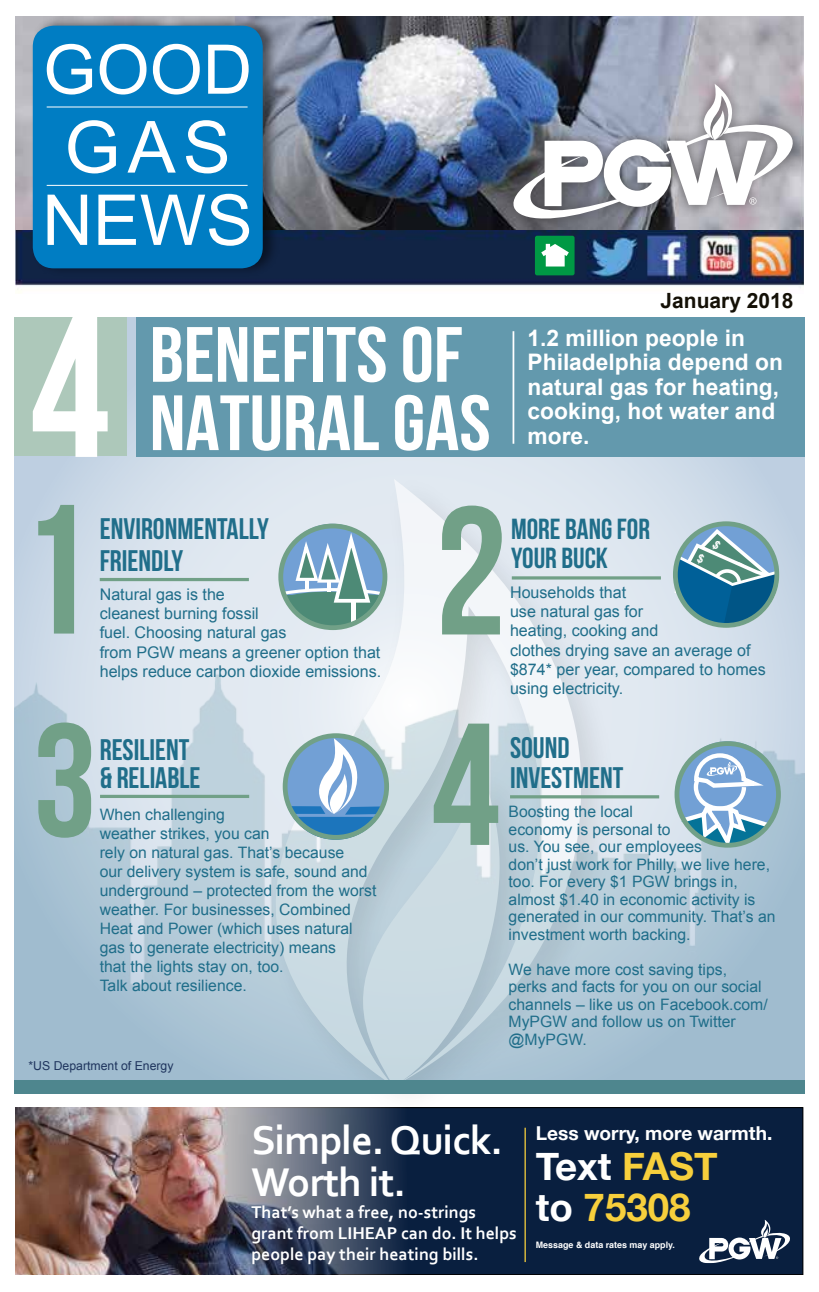
<style>
.page{position:relative;width:819px;height:1292px;background:#fff}
.page>*{position:absolute;margin:0;border:0;box-sizing:border-box;transform-origin:0 0}
.t1{font:700 201.08px "Bebas Neue";color:#fff}
.t2{font:700 183.75px "Bebas Neue";color:#71a087}
.t3{font:700 182px "Bebas Neue";color:#71a087}
.t4{font:700 173.25px "Bebas Neue";color:#71a087}
.t5{font:700 160.83px "Bebas Neue";color:#71a087}
.t6{font:700 78.05px/68.2px "Bebas Neue";color:#fff;scale:1.08 1}
.t7{font:71.92px "Arial";color:#fff}
.t8{font:70.17px "Arial";color:#fff}
.t9{font:68.42px "Arial";color:#fff}
.t10{font:700 42px/42px "Corbel";letter-spacing:-.02em;color:#fff}
.t11{font:700 38.5px/40.2px "Helvetica Neue";color:#f7cf3c}
.t12{font:700 29.75px/31.5px "Bebas Neue";color:#206e8a}
.t13{font:700 29.05px/29.1px "Bebas Neue";color:#206e8a}
.t14{font:700 22.75px/24.5px "Arial";color:#fff}
.t15{font:700 21px "Arial";color:#141006}
.t16{font:700 19.07px "Helvetica Neue";color:#fff}
.t17{font:700 17.85px/21px "Corbel";color:#fff}
.t18{font:16.1px/19.2px "Arial";color:#206e8a}
.t19{font:15.75px/17.5px "Arial";color:#206e8a}
.t20{font:12.25px "Arial";color:#1f355e}
.t21{font:700 8.92px "Helvetica";color:#fff}
.s1{color:#fff}
</style>
<div class="page">
<div style="left:136px;top:317px;width:669px;height:140px;background:#6399ad"></div>
<img style="left:16px;top:17px;width:787px;height:273px">
<div style="left:31px;top:15px;width:249px;height:262px;background:#000;opacity:.48"></div>
<div style="left:33px;top:26px;width:230px;height:242px;background:#007dc3;border-radius:21px"></div>
<hr style="left:47px;top:107px;width:201px;height:1px;background:#fff">
<hr style="left:47px;top:185px;width:201px;height:1px;background:#fff">
<div style="left:503px;top:74px;width:301px;height:156px;background:#414042;opacity:.75"></div>
<svg style="left:509px;top:84px;width:289px;height:138px"></svg>
<div style="left:535px;top:236px;width:40px;height:39px;background:#094;border-radius:2px"></div>
<svg style="left:541px;top:244px;width:28px;height:22px"></svg>
<div style="left:14px;top:317px;width:113px;height:138px;background:#adc8ba"></div>
<hr style="left:513px;top:331px;width:1px;height:113px;background:#fff">
<div style="left:261px;top:469px;width:359px;height:653px;background:#000;opacity:.17"></div>
<img style="left:14px;top:460px;width:791px;height:619px">
<svg style="left:281px;top:524px;width:103px;height:102px"></svg>
<svg style="left:280px;top:535px;width:103px;height:91px"></svg>
<svg style="left:676px;top:741px;width:103px;height:103px"></svg>
<div style="left:278px;top:523px;width:109px;height:107px;border:5px solid #71a087;border-radius:50%"></div>
<svg style="left:284px;top:736px;width:103px;height:103px"></svg>
<hr style="left:512px;top:576px;width:149px;height:3px;background:#71a087">
<div style="left:283px;top:733px;width:106px;height:106px;border:5px solid #71a087;border-radius:50%"></div>
<div style="left:675px;top:741px;width:106px;height:106px;border:5px solid #71a087;border-radius:50%"></div>
<hr style="left:100px;top:578px;width:149px;height:3px;background:#71a087">
<hr style="left:100px;top:795px;width:149px;height:3px;background:#71a087">
<hr style="left:510px;top:795px;width:149px;height:3px;background:#71a087">
<div style="left:131px;top:1107px;width:672px;height:167px;background:#091f3f"></div>
<img style="left:16px;top:1107px;width:410px;height:167px">
<svg style="left:699px;top:1220px;width:91px;height:43px"></svg>
<hr style="left:525px;top:1127px;width:1px;height:135px;background:#f7cf3c">
<div style="left:14px;top:1079px;width:791px;height:14px;background:#4e868e"></div>
<svg style="left:678px;top:751px;width:97px;height:102px"></svg>
<svg style="left:666px;top:523px;width:115px;height:106px"></svg>
<h3 class="t9" style="left:43px;top:25px;width:211px">GOOD</h3>
<h3 class="t7" style="left:64px;top:100px;width:168px">GAS</h3>
<h3 class="t8" style="left:42px;top:174px;width:212px">NEWS</h3>
<h3 class="t15" style="left:661px;top:287px;width:135px">January 2018</h3>
<h1 class="t1" style="left:30px;top:277px;width:81px">4</h1>
<h3 class="t6" style="left:150px;top:320px;width:317px">BENEFITS OF<br>NATURAL GAS</h3>
<h3 class="t14" style="left:528px;top:326px;width:257px">1.2 million people in<br>Philadelphia depend on natural gas for heating, cooking, hot water and more.</h3>
<h2 class="t2" style="left:18px;top:469px;width:74px">1</h2>
<h3 class="t3" style="left:435px;top:472px;width:74px">2</h3>
<h3 class="t12" style="left:100px;top:513px;width:171px">ENVIRONMENTALLY<br>FRIENDLY</h3>
<p class="t18" style="left:100px;top:584px;width:283px">Natural gas is the<br>cleanest burning fossil<br>fuel. Choosing natural gas<br>from PGW means a greener option that helps reduce carbon dioxide emissions.</p>
<h3 class="t13" style="left:511px;top:514px;width:140px">MORE BANG FOR<br>YOUR BUCK</h3>
<p class="t18" style="left:510px;top:583px;width:257px">Households that<br>use natural gas for<br>heating, cooking and<br>clothes drying save an average of $874* per year, compared to homes using electricity.</p>
<h3 class="t5" style="left:33px;top:692px;width:65px">3</h3>
<h3 class="t12" style="left:100px;top:735px;width:102px;line-height:28px">RESILIENT &amp; RELIABLE</h3>
<p class="t19" style="left:100px;top:805px;width:269px;line-height:18.9px">When challenging<br>weather strikes, you can<br>rely on natural gas. That’s because our delivery system is safe, sound and</p>
<p class="t19" style="left:100px;top:881px;width:278px;line-height:18.9px">underground – protected from the worst weather. For businesses, Combined<br>Heat and Power (which uses natural gas to generate electricity) means<br>that the lights stay on, too.<br>Talk about resilience.</p>
<p class="t20" style="left:29px;top:1057px;width:147px">*US Department of Energy</p>
<h3 class="t4" style="left:431px;top:690px;width:70px">4</h3>
<h3 class="t12" style="left:510px;top:732px;width:115px;line-height:29.8px">SOUND<br>INVESTMENT</h3>
<p class="t19" style="left:509px;top:803px;width:269px">Boosting the local<br>economy is personal to<br>us. You see, our employees<br>don’t just work for Philly, we live here, too. For every $1 PGW brings in, almost $1.40 in economic activity is generated in our community. That’s an investment worth backing.</p>
<p class="t19" style="left:509px;top:960px;width:261px">We have more cost saving tips, perks and facts for you on our social channels – like us on Facebook.com/<br>MyPGW and follow us on Twitter @MyPGW.</p>
<h3 class="t10" style="left:251px;top:1118px;width:253px">Simple. Quick.<br>Worth it.</h3>
<p class="t17" style="left:251px;top:1201px;width:267px">That’s what a free, no-strings grant from LIHEAP can do. It helps people pay their heating bills.</p>
<p class="t16" style="left:536px;top:1118px;width:238px">Less worry, more warmth.</p>
<h3 class="t11" style="left:536px;top:1147px;width:183px"><span class="s1">Text</span> FAST <span class="s1">to</span> 75308</h3>
<p class="t21" style="left:536px;top:1238px;width:141px">Message &amp; data rates may apply.</p>
</div>
